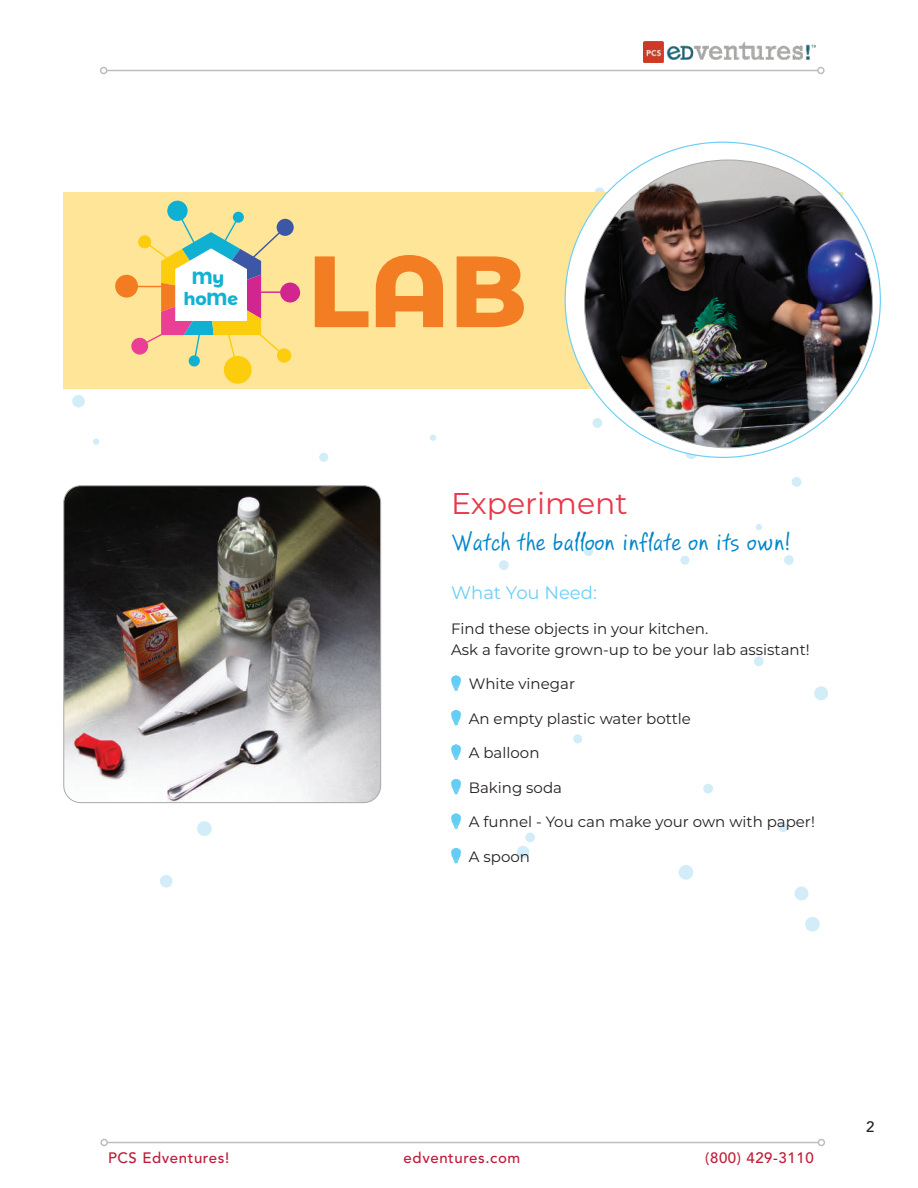
<style>
.page{position:relative;width:918px;height:1188px;background:#fff}
.page>*{position:absolute;margin:0;border:0;box-sizing:border-box;transform-origin:0 0}
.t1{font:800 101.1px "Montserrat Alternates";color:#f37d22}
.t2{font:30px "Montserrat";color:#ea3749}
.t3{font:25.5px "PF Reminder Pro";letter-spacing:.01em;color:#0085cb}
.t4{font:18px "Montserrat";color:#6bcff6}
.t5{font:700 17.7px/21.1px "Montserrat Alternates";color:#13b1d3;text-align:center}
.t6{font:15px/21px "Montserrat";color:#231f20}
.t7{font:500 15px "Avenir LT Std";letter-spacing:.04em;color:#c01a38}
.t8{font:500 15px "Avenir LT Std";color:#231f20}
</style>
<div class="page">
<hr style="left:107px;top:70px;width:711px;height:1px;background:#bcbdc0">
<div style="left:100px;top:67px;width:7px;height:7px;border:2px solid #bcbdc0;border-radius:50%"></div>
<div style="left:817px;top:67px;width:8px;height:7px;border:2px solid #bcbdc0;border-radius:50%"></div>
<hr style="left:107px;top:1142px;width:711px;height:1px;background:#bcbdc0">
<div style="left:100px;top:1139px;width:8px;height:7px;border:2px solid #bcbdc0;border-radius:50%"></div>
<div style="left:818px;top:1139px;width:7px;height:7px;border:2px solid #bcbdc0;border-radius:50%"></div>
<img style="left:644px;top:42px;width:172px;height:20px">
<div style="left:593px;top:418px;width:9px;height:10px;background:#d2edf8;border-radius:50%"></div>
<svg style="left:756px;top:524px;width:6px;height:6px"></svg>
<svg style="left:595px;top:187px;width:9px;height:10px"></svg>
<svg style="left:499px;top:560px;width:10px;height:10px"></svg>
<div style="left:93px;top:438px;width:6px;height:7px;background:#d2edf8;border-radius:50%"></div>
<svg style="left:680px;top:556px;width:10px;height:9px"></svg>
<div style="left:525px;top:832px;width:10px;height:10px;background:#d2edf8;border-radius:50%"></div>
<div style="left:517px;top:846px;width:12px;height:12px;background:#d2edf8;border-radius:50%"></div>
<div style="left:197px;top:821px;width:15px;height:15px;background:#d2edf8;border-radius:50%"></div>
<div style="left:679px;top:865px;width:14px;height:15px;background:#d2edf8;border-radius:50%"></div>
<svg style="left:72px;top:395px;width:13px;height:13px"></svg>
<div style="left:703px;top:784px;width:10px;height:10px;background:#d2edf8;border-radius:50%"></div>
<svg style="left:794px;top:886px;width:15px;height:15px"></svg>
<div style="left:792px;top:477px;width:9px;height:10px;background:#d2edf8;border-radius:50%"></div>
<svg style="left:784px;top:555px;width:10px;height:10px"></svg>
<div style="left:814px;top:686px;width:14px;height:14px;background:#d2edf8;border-radius:50%"></div>
<div style="left:778px;top:823px;width:9px;height:9px;background:#d2edf8;border-radius:50%"></div>
<div style="left:573px;top:734px;width:9px;height:9px;background:#d2edf8;border-radius:50%"></div>
<svg style="left:754px;top:656px;width:10px;height:10px"></svg>
<div style="left:805px;top:917px;width:15px;height:15px;background:#d2edf8;border-radius:50%"></div>
<div style="left:584px;top:547px;width:9px;height:9px;background:#d2edf8;border-radius:50%"></div>
<svg style="left:160px;top:875px;width:13px;height:13px"></svg>
<svg style="left:685px;top:446px;width:13px;height:13px"></svg>
<svg style="left:430px;top:435px;width:6px;height:6px"></svg>
<div style="left:319px;top:453px;width:9px;height:9px;background:#d2edf8;border-radius:50%"></div>
<svg style="left:451px;top:676px;width:10px;height:15px"></svg>
<svg style="left:451px;top:710px;width:10px;height:15px"></svg>
<svg style="left:451px;top:745px;width:10px;height:15px"></svg>
<svg style="left:451px;top:779px;width:10px;height:15px"></svg>
<svg style="left:451px;top:814px;width:10px;height:15px"></svg>
<svg style="left:451px;top:848px;width:10px;height:15px"></svg>
<img style="left:65px;top:487px;width:316px;height:316px">
<div style="left:63px;top:485px;width:318px;height:318px;border:1px solid #a8a9ad;border-radius:17px"></div>
<div style="left:63px;top:192px;width:780px;height:197px;background:#ffe598"></div>
<svg style="left:115px;top:201px;width:185px;height:183px"></svg>
<div style="left:565px;top:142px;width:315px;height:315px;background:#fff;border-radius:50%"></div>
<img style="left:585px;top:160px;width:287px;height:288px;border-radius:144px">
<p class="t5" style="left:183px;top:266px;width:56px">My hoMe</p>
<h1 class="t1" style="left:308px;top:217px;width:221px">LAB</h1>
<h2 class="t2" style="left:451px;top:483px;width:178px">Experiment</h2>
<h3 class="t3" style="left:451px;top:526px;width:341px">Watch the balloon inflate on its own!</h3>
<p class="t4" style="left:451px;top:580px;width:147px">What You Need:</p>
<p class="t6" style="left:451px;top:617px;width:360px">Find these objects in your kitchen.<br>Ask a favorite grown-up to be your lab assistant!</p>
<p class="t6" style="left:469px;top:673px;width:108px">White vinegar</p>
<p class="t6" style="left:469px;top:707px;width:224px">An empty plastic water bottle</p>
<p class="t6" style="left:469px;top:742px;width:72px">A balloon</p>
<p class="t6" style="left:469px;top:776px;width:95px">Baking soda</p>
<p class="t6" style="left:469px;top:811px;width:348px">A funnel - You can make your own with paper!</p>
<p class="t6" style="left:469px;top:845px;width:63px">A spoon</p>
<p class="t7" style="left:108px;top:1150px;width:123px">PCS Edventures!</p>
<p class="t7" style="left:404px;top:1150px;width:118px">edventures.com</p>
<p class="t7" style="left:705px;top:1150px;width:110px">(800) 429-3110</p>
<p class="t8" style="left:866px;top:1118px;width:10px">2</p>
</div>
